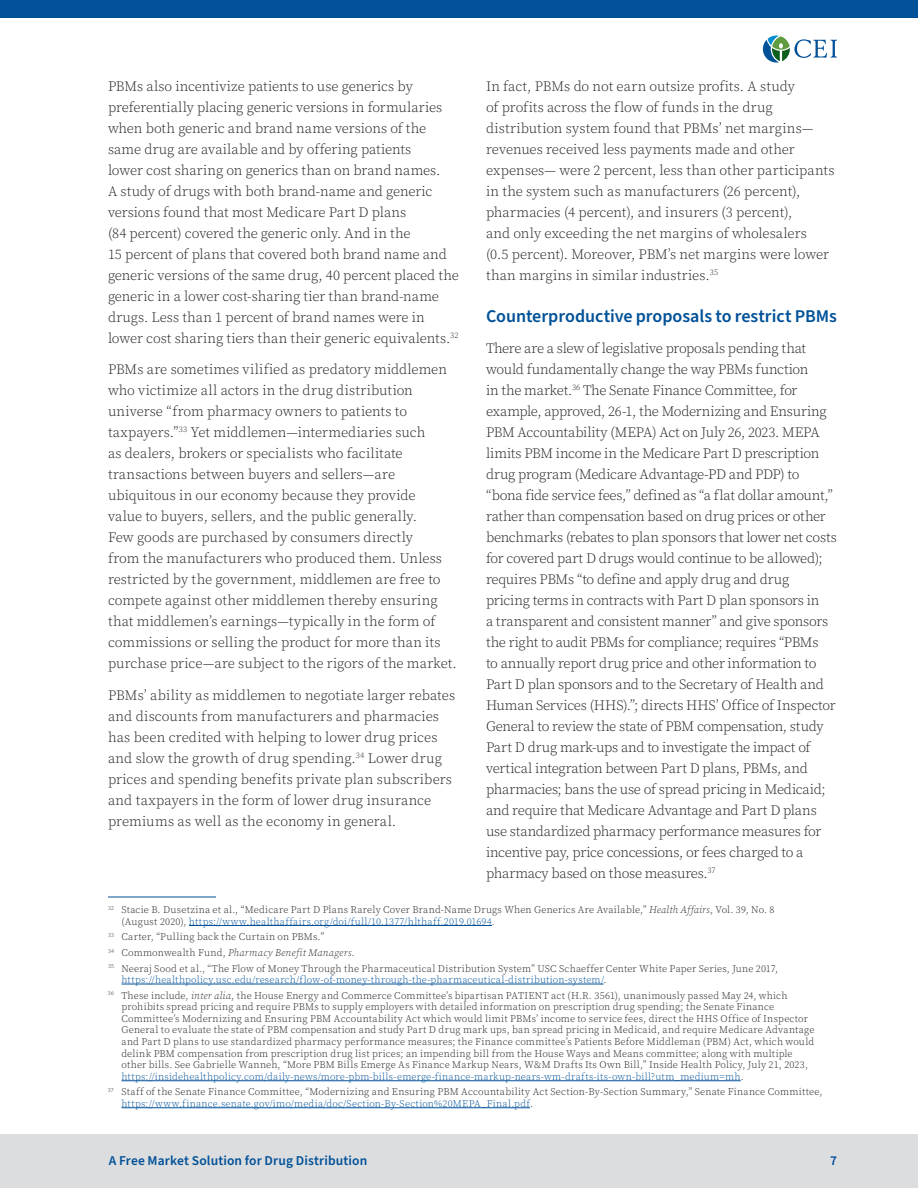
<style>
.page{position:relative;width:918px;height:1188px;background:#fff}
.page>*{position:absolute;margin:0;border:0;box-sizing:border-box;transform-origin:0 0}
.t1{font:600 18px "Source Sans Pro";letter-spacing:-.005em;color:#015198}
.t2{font:300 14.25px/21px "Source Serif Pro";letter-spacing:-.005em;color:#231f20}
.t3{font:600 13.5px "Source Sans Pro";letter-spacing:.01em;color:#015198}
.Footnote_text{font:300 10.2px/11.7px "Source Serif Pro";letter-spacing:.02em;color:#231f20}
.Footnote_text-2{font:italic 300 10.2px "Source Serif Pro";letter-spacing:.035em;color:#231f20}
.s1{font-style:italic}
.s2{color:#015198}
.s3{font-style:normal}
</style>
<div class="page">
<hr style="left:108px;top:897px;width:108px;height:1px;background:#015198">
<hr style="left:189px;top:925px;width:303px;height:1px;background:#015198">
<hr style="left:122px;top:984px;width:481px;height:1px;background:#015198">
<hr style="left:121px;top:1081px;width:620px;height:1px;background:#015198">
<hr style="left:121px;top:1108px;width:409px;height:1px;background:#015198">
<div style="left:0;top:0;width:918px;height:18px;background:#015198"></div>
<svg style="left:763px;top:36px;width:74px;height:27px"></svg>
<div style="left:0;top:1134px;width:918px;height:54px;background:#dcdddf"></div>
<p class="t2" style="left:108px;top:76px;width:352px">PBMs also incentivize patients to use generics by preferentially placing generic versions in formularies when both generic and brand name versions of the same drug are available and by offering patients<br>lower cost sharing on generics than on brand names.<br>A study of drugs with both brand-name and generic versions found that most Medicare Part D plans<br>(84 percent) covered the generic only. And in the<br>15 percent of plans that covered both brand name and generic versions of the same drug, 40 percent placed the generic in a lower cost-sharing tier than brand-name drugs. Less than 1 percent of brand names were in lower cost sharing tiers than their generic equivalents.<sup>32</sup></p>
<p class="t2" style="left:108px;top:359px;width:350px">PBMs are sometimes vilified as predatory middlemen who victimize all actors in the drug distribution universe “from pharmacy owners to patients to taxpayers.”<sup>33</sup> Yet middlemen—intermediaries such<br>as dealers, brokers or specialists who facilitate transactions between buyers and sellers—are ubiquitous in our economy because they provide<br>value to buyers, sellers, and the public generally.<br>Few goods are purchased by consumers directly<br>from the manufacturers who produced them. Unless restricted by the government, middlemen are free to compete against other middlemen thereby ensuring that middlemen’s earnings—typically in the form of commissions or selling the product for more than its purchase price—are subject to the rigors of the market.</p>
<p class="t2" style="left:108px;top:685px;width:349px">PBMs’ ability as middlemen to negotiate larger rebates and discounts from manufacturers and pharmacies has been credited with helping to lower drug prices and slow the growth of drug spending.<sup>34</sup> Lower drug prices and spending benefits private plan subscribers and taxpayers in the form of lower drug insurance premiums as well as the economy in general.</p>
<p class="t2" style="left:486px;top:76px;width:350px">In fact, PBMs do not earn outsize profits. A study<br>of profits across the flow of funds in the drug distribution system found that PBMs’ net margins— revenues received less payments made and other expenses— were 2 percent, less than other participants in the system such as manufacturers (26 percent), pharmacies (4 percent), and insurers (3 percent),<br>and only exceeding the net margins of wholesalers<br>(0.5 percent). Moreover, PBM’s net margins were lower than margins in similar industries.<sup>35</sup></p>
<h1 class="t1" style="left:486px;top:304px;width:353px">Counterproductive proposals to restrict PBMs</h1>
<p class="t2" style="left:486px;top:338px;width:352px">There are a slew of legislative proposals pending that would fundamentally change the way PBMs function<br>in the market.<sup>36</sup> The Senate Finance Committee, for example, approved, 26-1, the Modernizing and Ensuring PBM Accountability (MEPA) Act on July 26, 2023. MEPA limits PBM income in the Medicare Part D prescription drug program (Medicare Advantage-PD and PDP) to “bona fide service fees,” defined as “a flat dollar amount,” rather than compensation based on drug prices or other benchmarks (rebates to plan sponsors that lower net costs for covered part D drugs would continue to be allowed); requires PBMs “to define and apply drug and drug pricing terms in contracts with Part D plan sponsors in<br>a transparent and consistent manner” and give sponsors the right to audit PBMs for compliance; requires “PBMs<br>to annually report drug price and other information to Part D plan sponsors and to the Secretary of Health and Human Services (HHS).”; directs HHS’ Office of Inspector General to review the state of PBM compensation, study Part D drug mark-ups and to investigate the impact of vertical integration between Part D plans, PBMs, and pharmacies; bans the use of spread pricing in Medicaid; and require that Medicare Advantage and Part D plans use standardized pharmacy performance measures for incentive pay, price concessions, or fees charged to a pharmacy based on those measures.<sup>37</sup></p>
<p class="Footnote_text" style="left:122px;top:904px;width:655px;text-indent:-14px"><sup>32</sup> Stacie B. Dusetzina et al., “Medicare Part D Plans Rarely Cover Brand-Name Drugs When Generics Are Available,” <span class="s1">Health Affairs</span>, Vol. 39, No. 8 (August 2020), <span class="s2">https://www.healthaffairs.org/doi/full/10.1377/hlthaff.2019.01694</span>.</p>
<p class="Footnote_text" style="left:108px;top:931px;width:218px"><sup>33</sup> Carter, “Pulling back the Curtain on PBMs.”</p>
<p class="Footnote_text-2" style="left:108px;top:946px;width:248px"><sup>34</sup> <span class="s3">Commonwealth Fund,</span> Pharmacy Benefit Managers<span class="s3">.</span></p>
<p class="Footnote_text" style="left:122px;top:963px;width:658px;text-indent:-14px"><sup>35</sup> Neeraj Sood et al., “The Flow of Money Through the Pharmaceutical Distribution System” USC Schaeffer Center White Paper Series, June 2017, <span class="s2">https://healthpolicy.usc.edu/research/flow-of-money-through-the-pharmaceutical-distribution-system/</span>.</p>
<p class="Footnote_text" style="left:121px;top:990px;width:694px;text-indent:-14px"><sup>36</sup> These include, <span class="s1">inter alia</span>, the House Energy and Commerce Committee’s bipartisan PATIENT act (H.R. 3561), unanimously passed May 24, which prohibits spread pricing and require PBMs to supply employers with detailed information on prescription drug spending; the Senate Finance Committee’s Modernizing and Ensuring PBM Accountability Act which would limit PBMs’ income to service fees, direct the HHS Office of Inspector General to evaluate the state of PBM compensation and study Part D drug mark ups, ban spread pricing in Medicaid, and require Medicare Advantage and Part D plans to use standardized pharmacy performance measures; the Finance committee’s Patients Before Middleman (PBM) Act, which would delink PBM compensation from prescription drug list prices; an impending bill from the House Ways and Means committee; along with multiple other bills. See Gabrielle Wanneh, “More PBM Bills Emerge As Finance Markup Nears, W&amp;M Drafts Its Own Bill,” Inside Health Policy, July 21, 2023, <span class="s2">https://insidehealthpolicy.com/daily-news/more-pbm-bills-emerge-finance-markup-nears-wm-drafts-its-own-bill?utm_medium=mh</span>.</p>
<p class="Footnote_text" style="left:121px;top:1086px;width:703px;text-indent:-14px"><sup>37</sup> Staff of the Senate Finance Committee, “Modernizing and Ensuring PBM Accountability Act Section-By-Section Summary,” Senate Finance Committee, <span class="s2">https://www.finance.senate.gov/imo/media/doc/Section-By-Section%20MEPA_Final.pdf</span>.</p>
<p class="t3" style="left:109px;top:1152px;width:260px">A Free Market Solution for Drug Distribution</p>
<p class="t3" style="left:830px;top:1152px;width:8px">7</p>
</div>
